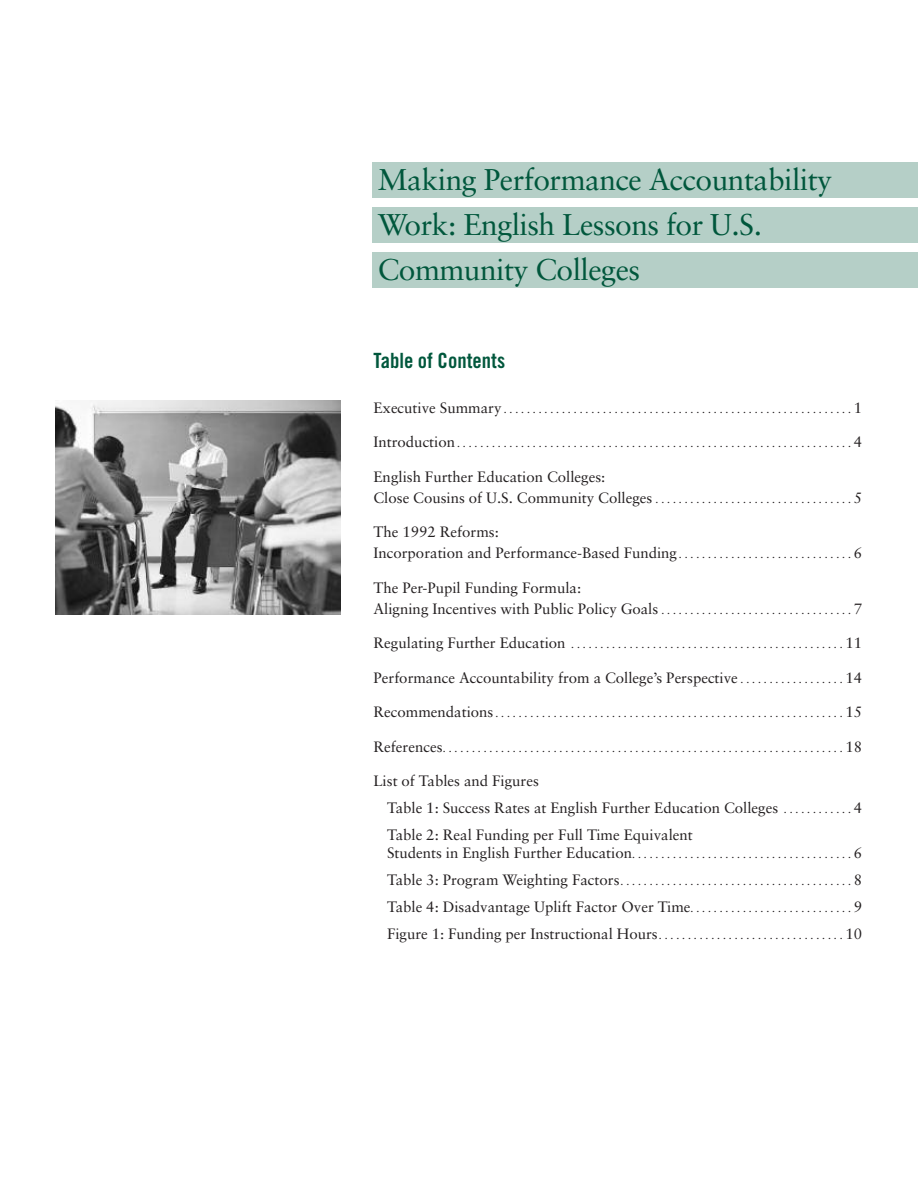
<style>
.page{position:relative;width:918px;height:1188px;background:#fff}
.page>*{position:absolute;margin:0;border:0;box-sizing:border-box;transform-origin:0 0}
.t1{font:30px/45px "Sabon";letter-spacing:-.015em;color:#00573c}
.t2{font:21px "Trade Gothic Bold Cond Twenty";color:#00573c}
.t3{font:15px/21px "Sabon";color:#231f20}
.t4{font:10.5px "Sabon";color:#231f20}
.s1{font-size:15px}
.s2{font-size:10.5px}
</style>
<div class="page">
<div style="left:372px;top:162px;width:546px;height:36px;background:#b5cfc7"></div>
<div style="left:372px;top:207px;width:546px;height:36px;background:#b5cfc7"></div>
<div style="left:372px;top:252px;width:546px;height:36px;background:#b5cfc7"></div>
<img style="left:55px;top:400px;width:286px;height:214px">
<h1 class="t1" style="left:378px;top:159px;width:456px">Making Performance Accountability<br>Work: English Lessons for U.S.<br>Community Colleges</h1>
<h2 class="t2" style="left:374px;top:353px;width:133px">Table of Contents</h2>
<p class="t4" style="left:374px;top:405px;width:490px"><span class="s1">Executive Summary</span>............................................................<span class="s1">1</span></p>
<p class="t4" style="left:374px;top:439px;width:490px"><span class="s1">Introduction</span>....................................................................<span class="s1">4</span></p>
<p class="t3" style="left:374px;top:467px;width:490px">English Further Education Colleges:<br>Close Cousins of U.S. Community Colleges<span class="s2">..................................</span>5</p>
<p class="t3" style="left:374px;top:523px;width:490px">The 1992 Reforms:<br>Incorporation and Performance-Based Funding <span class="s2">. . . . . . . . . . . . . . . . . . . . . . . . . . . . . .</span> 6</p>
<p class="t3" style="left:374px;top:578px;width:490px">The Per-Pupil Funding Formula:<br>Aligning Incentives with Public Policy Goals<span class="s2">.................................</span>7</p>
<p class="t4" style="left:374px;top:640px;width:490px"><span class="s1">Regulating Further Education</span> ...............................................<span class="s1">11</span></p>
<p class="t3" style="left:374px;top:668px;width:490px">Performance Accountability from a College’s Perspective <span class="s2">. . . . . . . . . . . . . . . . . .</span> 14</p>
<p class="t4" style="left:374px;top:709px;width:490px"><span class="s1">Recommendations</span>............................................................<span class="s1">15</span></p>
<p class="t4" style="left:374px;top:744px;width:490px"><span class="s1">References</span>.....................................................................<span class="s1">18</span></p>
<p class="t3" style="left:387px;top:769px;width:477px;line-height:27px;text-indent:-13px">List of Tables and Figures<br>Table 1: Success Rates at English Further Education Colleges <span class="s2">. . . . . . . . . . . .</span> 4<br>Table 2: Real Funding per Full Time Equivalent</p>
<p class="t4" style="left:387px;top:850px;width:477px"><span class="s1">Students in English Further Education</span>......................................<span class="s1">6</span></p>
<p class="t4" style="left:387px;top:877px;width:477px"><span class="s1">Table 3: Program Weighting Factors</span>........................................<span class="s1">8</span></p>
<p class="t3" style="left:387px;top:895px;width:477px;line-height:27px">Table 4: Disadvantage Uplift Factor Over Time<span class="s2">. . . . . . . . . . . . . . . . . . . . . . . . . . . .</span> 9<br>Figure 1: Funding per Instructional Hours<span class="s2">................................</span>10</p>
</div>
